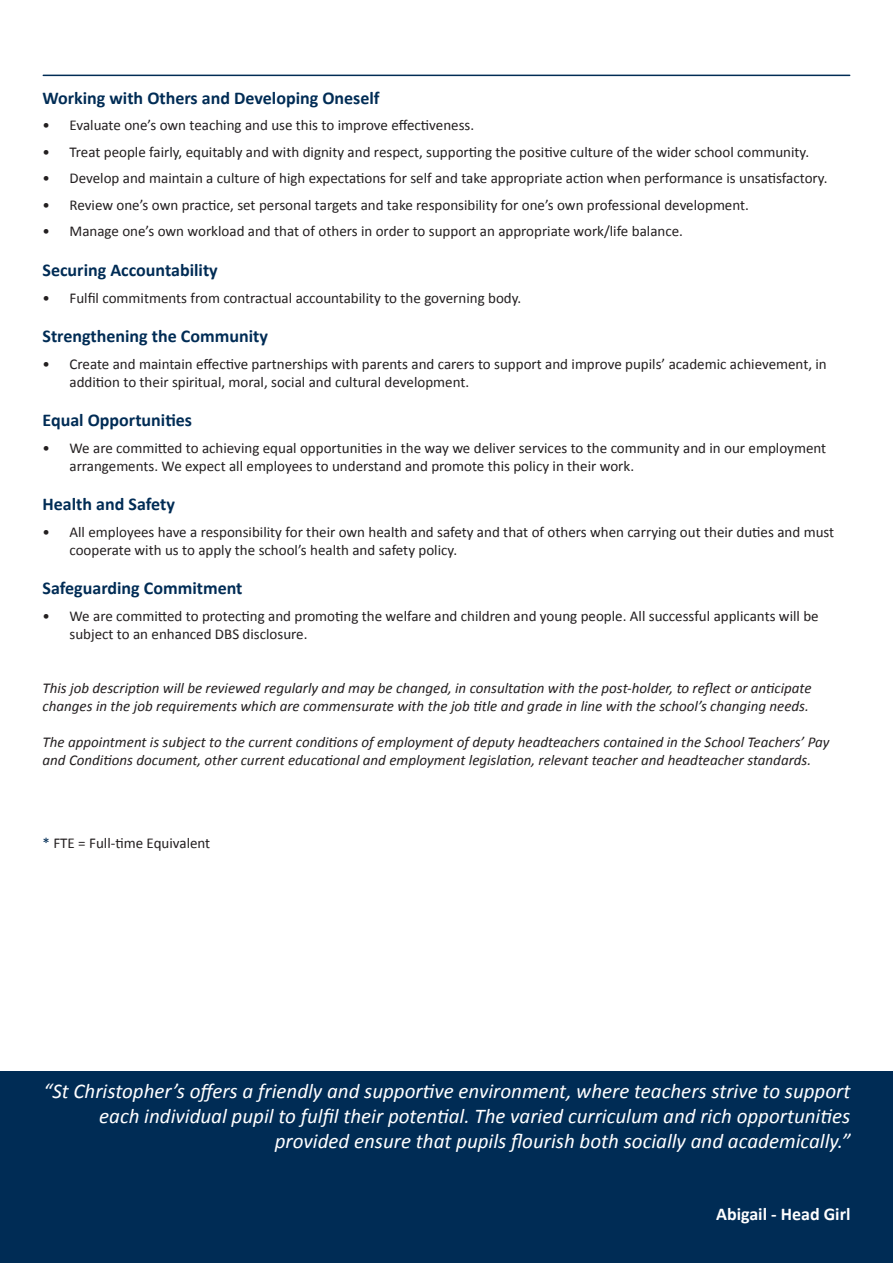
<style>
.page{position:relative;width:893px;height:1263px;background:#fff}
.page>*{position:absolute;margin:0;border:0;box-sizing:border-box;transform-origin:0 0}
.t1{font:italic 21px/25.2px "Calibri";color:#fff;text-align:right}
.t2{font:700 18px "Calibri";color:#002c55}
.t3{font:700 18px "Calibri";color:#fff}
.t4{font:15px/18px "Calibri";color:#231f20}
.t5{font:italic 15px/18px "Calibri";color:#231f20}
.s1{color:#002c55}
</style>
<div class="page">
<hr style="left:43px;top:75px;width:807px;height:1px;background:#002c55">
<div style="left:0;top:1071px;width:893px;height:192px;background:#002c55"></div>
<p class="t2" style="left:43px;top:85px;width:339px">Working with Others and Developing Oneself</p>
<p class="t4" style="left:43px;top:116px;width:433px">• Evaluate one’s own teaching and use this to improve effectiveness.</p>
<p class="t4" style="left:43px;top:142px;width:768px">• Treat people fairly, equitably and with dignity and respect, supporting the positive culture of the wider school community.</p>
<p class="t4" style="left:43px;top:169px;width:786px">• Develop and maintain a culture of high expectations for self and take appropriate action when performance is unsatisfactory.</p>
<p class="t4" style="left:43px;top:195px;width:708px">• Review one’s own practice, set personal targets and take responsibility for one’s own professional development.</p>
<p class="t4" style="left:43px;top:222px;width:642px">• Manage one’s own workload and that of others in order to support an appropriate work/life balance.</p>
<p class="t2" style="left:43px;top:257px;width:177px">Securing Accountability</p>
<p class="t4" style="left:43px;top:288px;width:480px">• Fulfil commitments from contractual accountability to the governing body.</p>
<p class="t2" style="left:43px;top:323px;width:227px">Strengthening the Community</p>
<p class="t4" style="left:70px;top:354px;width:759px;text-indent:-27px">• Create and maintain effective partnerships with parents and carers to support and improve pupils’ academic achievement, in addition to their spiritual, moral, social and cultural development.</p>
<p class="t2" style="left:43px;top:407px;width:151px">Equal Opportunities</p>
<p class="t4" style="left:70px;top:438px;width:758px;text-indent:-27px">• We are committed to achieving equal opportunities in the way we deliver services to the community and in our employment arrangements. We expect all employees to understand and promote this policy in their work.</p>
<p class="t2" style="left:43px;top:492px;width:134px">Health and Safety</p>
<p class="t4" style="left:70px;top:522px;width:766px;text-indent:-27px">• All employees have a responsibility for their own health and safety and that of others when carrying out their duties and must cooperate with us to apply the school’s health and safety policy.</p>
<p class="t2" style="left:43px;top:576px;width:201px">Safeguarding Commitment</p>
<p class="t4" style="left:70px;top:607px;width:751px;text-indent:-27px">• We are committed to protecting and promoting the welfare and children and young people. All successful applicants will be subject to an enhanced DBS disclosure.</p>
<p class="t5" style="left:43px;top:678px;width:771px">This job description will be reviewed regularly and may be changed, in consultation with the post-holder, to reflect or anticipate changes in the job requirements which are commensurate with the job title and grade in line with the school’s changing needs.</p>
<p class="t5" style="left:43px;top:732px;width:789px">The appointment is subject to the current conditions of employment of deputy headteachers contained in the School Teachers’ Pay and Conditions document, other current educational and employment legislation, relevant teacher and headteacher standards.</p>
<p class="t4" style="left:43px;top:833px;width:169px"><span class="s1">*</span> FTE = Full-time Equivalent</p>
<p class="t1" style="left:44px;top:1077px;width:808px">“St Christopher’s offers a friendly and supportive environment, where teachers strive to support each individual pupil to fulfil their potential. The varied curriculum and rich opportunities provided ensure that pupils flourish both socially and academically.”</p>
<p class="t3" style="left:716px;top:1202px;width:136px">Abigail - Head Girl</p>
</div>
